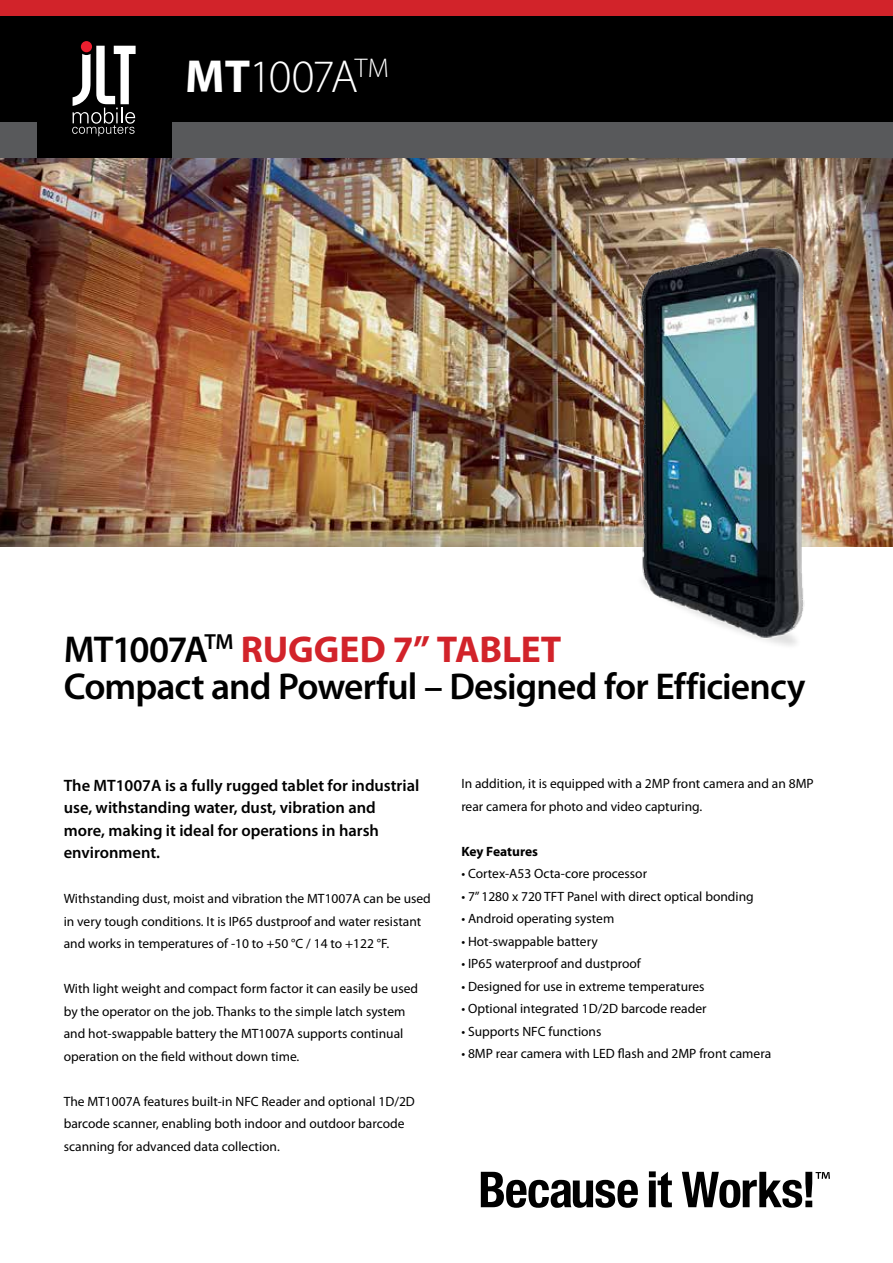
<style>
.page{position:relative;width:893px;height:1263px;background:#fff}
.page>*{position:absolute;margin:0;border:0;box-sizing:border-box;transform-origin:0 0}
.t1{font:300 46.5px "Myriad Pro";letter-spacing:-.06em;color:#fff}
.t2{font:600 37.5px/37.5px "Myriad Pro";letter-spacing:-.025em;color:#000}
.t3{font:600 16.5px/22.5px "Myriad Pro";color:#000}
.t4{font:13.5px/22.5px "Myriad Pro";color:#000}
.t5{font:700 13.5px "Myriad Pro";letter-spacing:-.005em;color:#000}
.s1{font-weight:700}
.s2{font-weight:700;color:#d2232a}
</style>
<div class="page">
<img style="left:0;top:158px;width:893px;height:388px">
<div style="left:0;top:0;width:893px;height:158px;background:#000"></div>
<div style="left:0;top:122px;width:893px;height:35px;background:#58595b"></div>
<div style="left:0;top:0;width:893px;height:16px;background:#d2232a"></div>
<div style="left:37px;top:29px;width:135px;height:128px;background:#000"></div>
<svg style="left:481px;top:1172px;width:157px;height:36px"></svg>
<svg style="left:649px;top:1171px;width:23px;height:36px"></svg>
<svg style="left:682px;top:1172px;width:148px;height:36px"></svg>
<svg style="left:72px;top:46px;width:64px;height:90px"></svg>
<div style="left:81px;top:41px;width:11px;height:11px;background:#ec1f2f;border-radius:50%"></div>
<img style="left:570px;top:243px;width:270px;height:403px">
<h1 class="t1" style="left:185px;top:51px;width:205px"><span class="s1">MT</span>1007A<sup>tm</sup></h1>
<h2 class="t2" style="left:64px;top:631px;width:743px">MT1007A<sup>TM</sup> <span class="s2">Rugged 7” Tablet<br></span>Compact and Powerful – Designed for Efficiency</h2>
<p class="t3" style="left:64px;top:774px;width:357px">The MT1007A is a fully rugged tablet for industrial use, withstanding water, dust, vibration and more, making it ideal for operations in harsh environment.</p>
<p class="t4" style="left:64px;top:887px;width:369px">Withstanding dust, moist and vibration the MT1007A can be used in very tough conditions. It is IP65 dustproof and water resistant and works in temperatures of -10 to +50 °C / 14 to +122 °F.</p>
<p class="t4" style="left:64px;top:977px;width:356px">With light weight and compact form factor it can easily be used by the operator on the job. Thanks to the simple latch system and hot-swappable battery the MT1007A supports continual operation on the field without down time.</p>
<p class="t4" style="left:64px;top:1090px;width:353px">The MT1007A features built-in NFC Reader and optional 1D/2D barcode scanner, enabling both indoor and outdoor barcode scanning for advanced data collection.</p>
<p class="t4" style="left:461px;top:773px;width:354px">In addition, it is equipped with a 2MP front camera and an 8MP rear camera for photo and video capturing.</p>
<p class="t5" style="left:461px;top:844px;width:78px">Key Features</p>
<p class="t4" style="left:461px;top:863px;width:187px">• Cortex-A53 Octa-core processor</p>
<p class="t4" style="left:461px;top:885px;width:294px">• 7” 1280 x 720 TFT Panel with direct optical bonding</p>
<p class="t4" style="left:461px;top:908px;width:154px">• Android operating system</p>
<p class="t4" style="left:461px;top:930px;width:138px">• Hot-swappable battery</p>
<p class="t4" style="left:461px;top:953px;width:181px">• IP65 waterproof and dustproof</p>
<p class="t4" style="left:461px;top:975px;width:245px">• Designed for use in extreme temperatures</p>
<p class="t4" style="left:461px;top:998px;width:247px">• Optional integrated 1D/2D barcode reader</p>
<p class="t4" style="left:461px;top:1020px;width:142px">• Supports NFC functions</p>
<p class="t4" style="left:461px;top:1043px;width:311px">• 8MP rear camera with LED flash and 2MP front camera</p>
</div>
